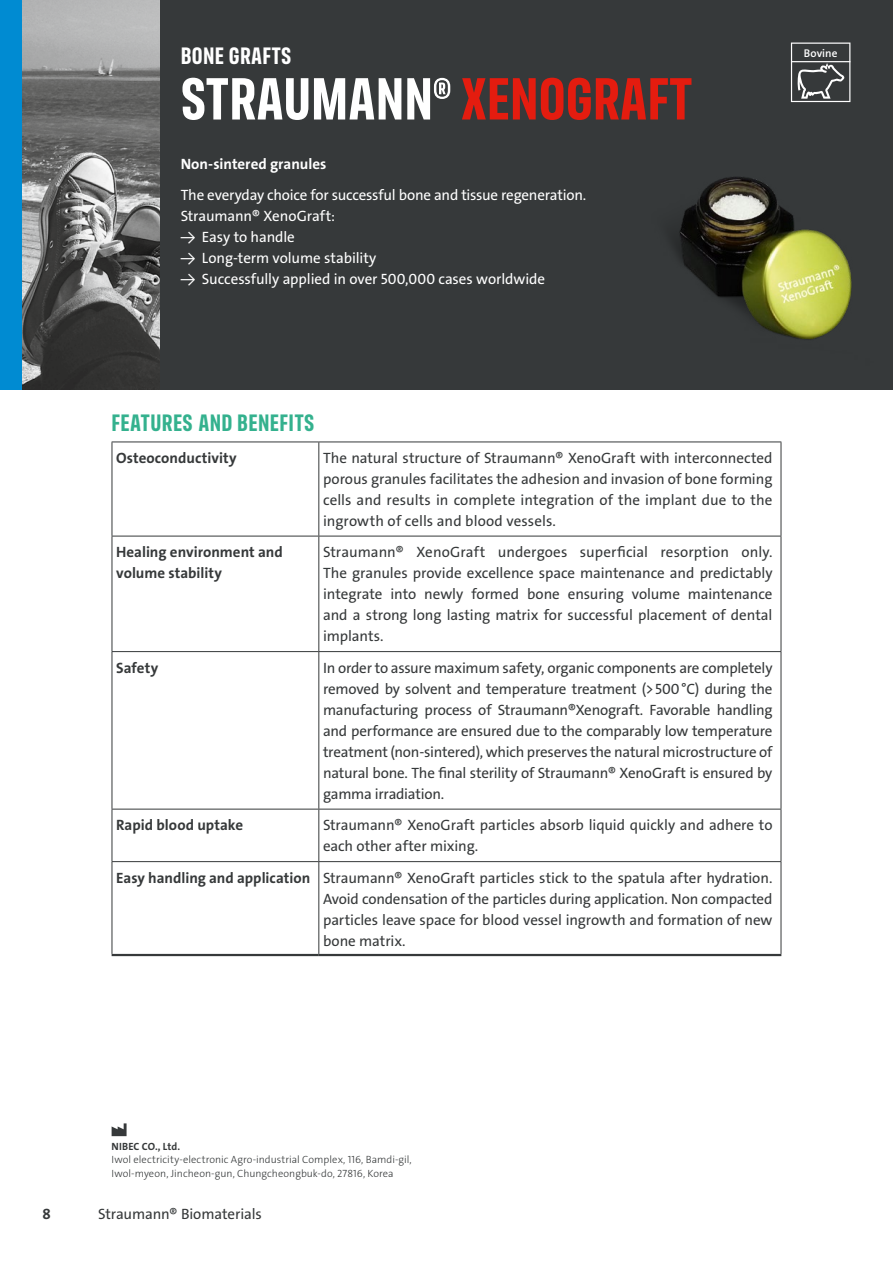
<style>
.page{position:relative;width:893px;height:1263px;background:#fff}
.page>*{position:absolute;margin:0;border:0;box-sizing:border-box;transform-origin:0 0}
.t1{font:700 60px "FS Industrie Cd";color:#fff}
.t2{font:700 24px "FS Industrie Cd";letter-spacing:.015em;color:#34b18e}
.t3{font:700 24px "FS Industrie Cd";letter-spacing:.015em;color:#fff}
.t4{font:15px/21px "The Sans LP5 Plain";letter-spacing:-.005em;color:#36393a;text-align:justify}
.t5{font:15px/21px "The Sans LP5 Plain";letter-spacing:-.01em;color:#fff}
.t6{font:15px/21px "The Sans LP7 Bld";color:#36393a}
.t7{font:15px "The Sans LP7 Bld";color:#fff}
.t8{font:11.25px "The Sans LP6 Se Bld";color:#fff}
.t9{font:10.5px/13.5px "The Sans LP3 Lig";letter-spacing:.005em;color:#36393a}
.t10{font:10.5px "The Sans LP7 Bld";letter-spacing:.01em;color:#36393a}
.s1{color:#e41c0f}
.s2{font-family:"The Sans LP7 Bld"}
</style>
<div class="page">
<div style="left:0;top:0;width:893px;height:390px;background:#36393a"></div>
<img style="left:21px;top:0;width:139px;height:390px">
<img style="left:673px;top:177px;width:179px;height:163px">
<div style="left:0;top:0;width:21px;height:390px;background:#008bd2"></div>
<svg style="left:791px;top:43px;width:59px;height:59px"></svg>
<hr style="left:791px;top:61px;width:59px;height:1px;background:#fff">
<hr style="left:112px;top:536px;width:207px;height:1px;background:#36393a">
<hr style="left:319px;top:536px;width:462px;height:1px;background:#36393a">
<hr style="left:112px;top:651px;width:207px;height:1px;background:#36393a">
<hr style="left:319px;top:651px;width:462px;height:1px;background:#36393a">
<hr style="left:112px;top:809px;width:207px;height:1px;background:#36393a">
<hr style="left:319px;top:809px;width:462px;height:1px;background:#36393a">
<hr style="left:318px;top:442px;width:1px;height:94px;background:#36393a">
<hr style="left:318px;top:536px;width:1px;height:115px;background:#36393a">
<hr style="left:318px;top:652px;width:1px;height:157px;background:#36393a">
<hr style="left:318px;top:809px;width:1px;height:52px;background:#36393a">
<hr style="left:318px;top:862px;width:1px;height:92px;background:#36393a">
<hr style="left:112px;top:442px;width:207px;height:1px;background:#36393a">
<hr style="left:112px;top:442px;width:1px;height:94px;background:#36393a">
<hr style="left:319px;top:442px;width:462px;height:1px;background:#36393a">
<hr style="left:781px;top:442px;width:1px;height:94px;background:#36393a">
<hr style="left:112px;top:536px;width:1px;height:115px;background:#36393a">
<hr style="left:781px;top:536px;width:1px;height:115px;background:#36393a">
<hr style="left:112px;top:652px;width:1px;height:157px;background:#36393a">
<hr style="left:781px;top:652px;width:1px;height:157px;background:#36393a">
<hr style="left:112px;top:809px;width:1px;height:52px;background:#36393a">
<hr style="left:781px;top:809px;width:1px;height:52px;background:#36393a">
<hr style="left:112px;top:861px;width:207px;height:1px;background:#36393a">
<hr style="left:112px;top:862px;width:1px;height:92px;background:#36393a">
<hr style="left:319px;top:861px;width:462px;height:1px;background:#36393a">
<hr style="left:781px;top:862px;width:1px;height:92px;background:#36393a">
<hr style="left:112px;top:954px;width:207px;height:2px;background:#36393a">
<hr style="left:319px;top:954px;width:462px;height:2px;background:#36393a">
<svg style="left:112px;top:1123px;width:15px;height:13px"></svg>
<h2 class="t3" style="left:181px;top:40px;width:112px">BONE GRAFTS</h2>
<h1 class="t1" style="left:181px;top:62px;width:514px">STRAUMANN® <span class="s1">XENOGRAFT</span></h1>
<p class="t7" style="left:181px;top:154px;width:147px">Non-sintered granules</p>
<p class="t5" style="left:181px;top:185px;width:407px">The everyday choice for successful bone and tissue regeneration.<br>Straumann® XenoGraft:</p>
<p class="t5" style="left:181px;top:227px;width:116px">→ Easy to handle</p>
<p class="t5" style="left:181px;top:248px;width:197px">→ Long-term volume stability</p>
<p class="t5" style="left:181px;top:269px;width:366px">→ Successfully applied in over 500,000 cases worldwide</p>
<p class="t8" style="left:804px;top:46px;width:35px">Bovine</p>
<h2 class="t2" style="left:112px;top:408px;width:204px">FEATURES AND BENEFITS</h2>
<p class="t6" style="left:116px;top:447px;width:122px">Osteoconductivity</p>
<p class="t4" style="left:323px;top:447px;width:451px">The natural structure of Straumann® XenoGraft with interconnected porous granules facilitates the adhesion and invasion of bone forming cells and results in complete integration of the implant due to the ingrowth of cells and blood vessels.</p>
<p class="t6" style="left:116px;top:542px;width:168px">Healing environment and volume stability</p>
<p class="t4" style="left:323px;top:542px;width:451px">Straumann® XenoGraft undergoes superficial resorption only.<br>The granules provide excellence space maintenance and predictably integrate into newly formed bone ensuring volume maintenance and a strong long lasting matrix for successful placement of dental implants.</p>
<p class="t6" style="left:116px;top:657px;width:44px">Safety</p>
<p class="t4" style="left:323px;top:657px;width:451px">In order to assure maximum safety, organic components are completely removed by solvent and temperature treatment (&gt;500°C) during the manufacturing process of Straumann®Xenograft. Favorable handling and performance are ensured due to the comparably low temperature treatment (non-sintered), which preserves the natural microstructure of natural bone. The final sterility of Straumann® XenoGraft is ensured by gamma irradiation.</p>
<p class="t6" style="left:116px;top:815px;width:128px">Rapid blood uptake</p>
<p class="t4" style="left:323px;top:815px;width:451px">Straumann® XenoGraft particles absorb liquid quickly and adhere to each other after mixing.</p>
<p class="t4" style="left:323px;top:867px;width:451px;text-indent:-207px"><span class="s2">Easy handling and application</span> Straumann® XenoGraft particles stick to the spatula after hydration.<br>Avoid condensation of the particles during application. Non compacted particles leave space for blood vessel ingrowth and formation of new bone matrix.</p>
<p class="t10" style="left:112px;top:1139px;width:70px">NIBEC CO., Ltd.</p>
<p class="t9" style="left:112px;top:1153px;width:302px">Iwol electricity-electronic Agro-industrial Complex, 116, Bamdi-gil,<br>Iwol-myeon, Jincheon-gun, Chungcheongbuk-do, 27816, Korea</p>
<p class="t6" style="left:43px;top:1203px;width:10px">8</p>
<p class="t4" style="left:98px;top:1203px;width:165px">Straumann® Biomaterials</p>
</div>
